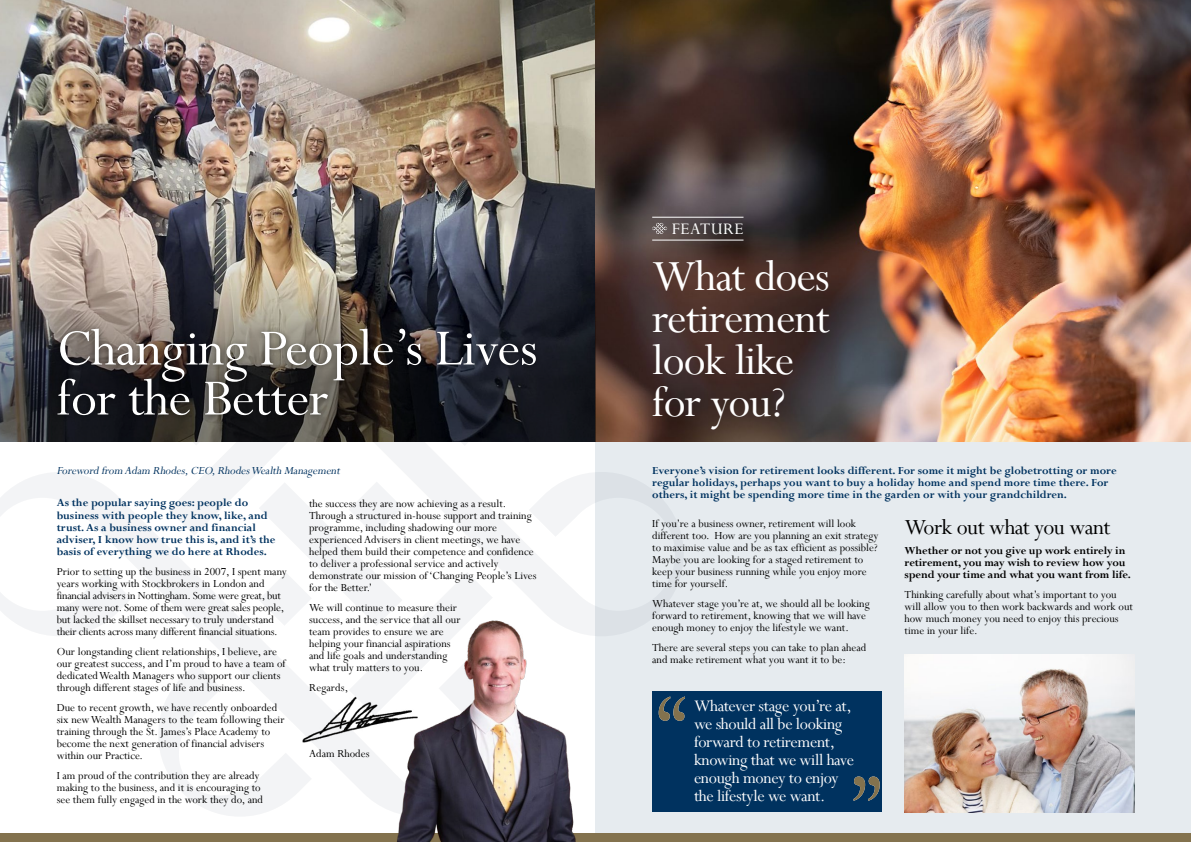
<style>
.page{position:relative;width:1191px;height:842px;background:#fff}
.page>*{position:absolute;margin:0;border:0;box-sizing:border-box;transform-origin:0 0}
.t1{font:57px/50px "Perpetua";letter-spacing:-.01em;color:#fff}
.t2{font:48px/42px "Perpetua";letter-spacing:-.02em;color:#fff}
.t3{font:24px "Perpetua";letter-spacing:-.02em;color:#000}
.t4{font:18px/18px "Perpetua";letter-spacing:-.02em;color:#fff}
.t5{font:18px "Perpetua";letter-spacing:.03em;color:#fff}
.t6{font:12px/12px "Perpetua";color:#000}
.t7{font:700 12px/12px "Perpetua";color:#00325f}
.t8{font:700 12px/12px "Perpetua";letter-spacing:-.01em;color:#000}
.t9{font:italic 12px "Perpetua";color:#00325f}
</style>
<div class="page">
<div style="left:595px;top:0;width:596px;height:833px;background:#e6ebef"></div>
<svg style="left:503px;top:441px;width:181px;height:169px"></svg>
<svg style="left:0;top:472px;width:158px;height:164px"></svg>
<svg style="left:158px;top:441px;width:345px;height:375px"></svg>
<div style="left:595px;top:833px;width:596px;height:9px;background:#83724e"></div>
<img style="left:296px;top:689px;width:73px;height:59px">
<img style="left:595px;top:0;width:596px;height:441px">
<div style="left:652px;top:691px;width:230px;height:121px;background:#00325f"></div>
<svg style="left:658px;top:696px;width:27px;height:25px"></svg>
<svg style="left:853px;top:776px;width:26px;height:25px"></svg>
<div style="left:0;top:833px;width:595px;height:9px;background:#83724e"></div>
<img style="left:369px;top:610px;width:226px;height:232px">
<svg style="left:652px;top:223px;width:15px;height:11px"></svg>
<hr style="left:652px;top:240px;width:91px;height:1px;background:#fff">
<hr style="left:652px;top:217px;width:91px;height:1px;background:#fff">
<img style="left:904px;top:654px;width:230px;height:158px">
<img style="left:0;top:0;width:595px;height:441px">
<div style="left:52px;top:322px;width:490px;height:99px;background:#000;opacity:.5"></div>
<h1 class="t1" style="left:57px;top:322px;width:482px">Changing People’s Lives for the Better</h1>
<p class="t9" style="left:57px;top:463px;width:287px">Foreword from Adam Rhodes,CEO,RhodesWealth Management</p>
<p class="t7" style="left:57px;top:497px;width:220px">As the popular saying goes: people do business with people they know, like, and trust. As a business owner and financial adviser, I know how true this is, and it’s the basis of everything we do here at Rhodes.</p>
<p class="t6" style="left:57px;top:565px;width:232px">Prior to setting up the business in 2007, I spent many years working with Stockbrokers in London and financial advisers in Nottingham. Some were great, but many were not. Some of them were great sales people, but lacked the skillset necessary to truly understand their clients across many different financial situations.</p>
<p class="t6" style="left:57px;top:645px;width:230px">Our longstanding client relationships, I believe, are our greatest success, and I’m proud to have a team of dedicated Wealth Managers who support our clients through different stages of life and business.</p>
<p class="t6" style="left:57px;top:701px;width:229px">Due to recent growth, we have recently onboarded six new Wealth Managers to the team following their training through the St. James’s Place Academy to become the next generation of financial advisers within our Practice.</p>
<p class="t6" style="left:57px;top:769px;width:208px">I am proud of the contribution they are already making to the business, and it is encouraging to see them fully engaged in the work they do, and</p>
<p class="t6" style="left:309px;top:497px;width:229px">the success they are now achieving as a result.<br>Through a structured in-house support and training programme, including shadowing our more experienced Advisers in client meetings, we have helped them build their competence and confidence to deliver a professional service and actively demonstrate our mission of ‘Changing People’s Lives for the Better.’</p>
<p class="t6" style="left:309px;top:601px;width:153px">We will continue to measure their success, and the service that all our team provides to ensure we are helping your financial aspirations and life goals and understanding what truly matters to you.</p>
<p class="t6" style="left:309px;top:681px;width:41px">Regards,</p>
<p class="t6" style="left:309px;top:747px;width:62px">Adam Rhodes</p>
<h3 class="t5" style="left:672px;top:217px;width:73px">FEATURE</h3>
<h2 class="t2" style="left:652px;top:254px;width:179px">What does retirement look like for you?</h2>
<p class="t7" style="left:652px;top:464px;width:466px">Everyone’s vision for retirement looks different. For some it might be globetrotting or more regular holidays, perhaps you want to buy a holiday home and spend more time there. For others, it might be spending more time in the garden or with your grandchildren.</p>
<h3 class="t3" style="left:904px;top:512px;width:207px">Work out what you want</h3>
<p class="t8" style="left:904px;top:545px;width:228px">Whether or not you give up work entirely in retirement, you may wish to review how you spend your time and what you want from life.</p>
<p class="t6" style="left:904px;top:589px;width:230px">Thinking carefully about what’s important to you will allow you to then work backwards and work out how much money you need to enjoy this precious time in your life.</p>
<p class="t6" style="left:652px;top:517px;width:228px">If you’re a business owner, retirement will look different too. How are you planning an exit strategy to maximise value and be as tax efficient as possible?<br>Maybe you are looking for a staged retirement to keep your business running while you enjoy more time for yourself.</p>
<p class="t6" style="left:652px;top:597px;width:219px">Whatever stage you’re at, we should all be looking forward to retirement, knowing that we will have enough money to enjoy the lifestyle we want.</p>
<p class="t6" style="left:652px;top:641px;width:215px">There are several steps you can take to plan ahead and make retirement what you want it to be:</p>
<h3 class="t4" style="left:694px;top:696px;width:161px">Whatever stage you’re at, we should all be looking forward to retirement, knowing that we will have enough money to enjoy the lifestyle we want.</h3>
</div>
